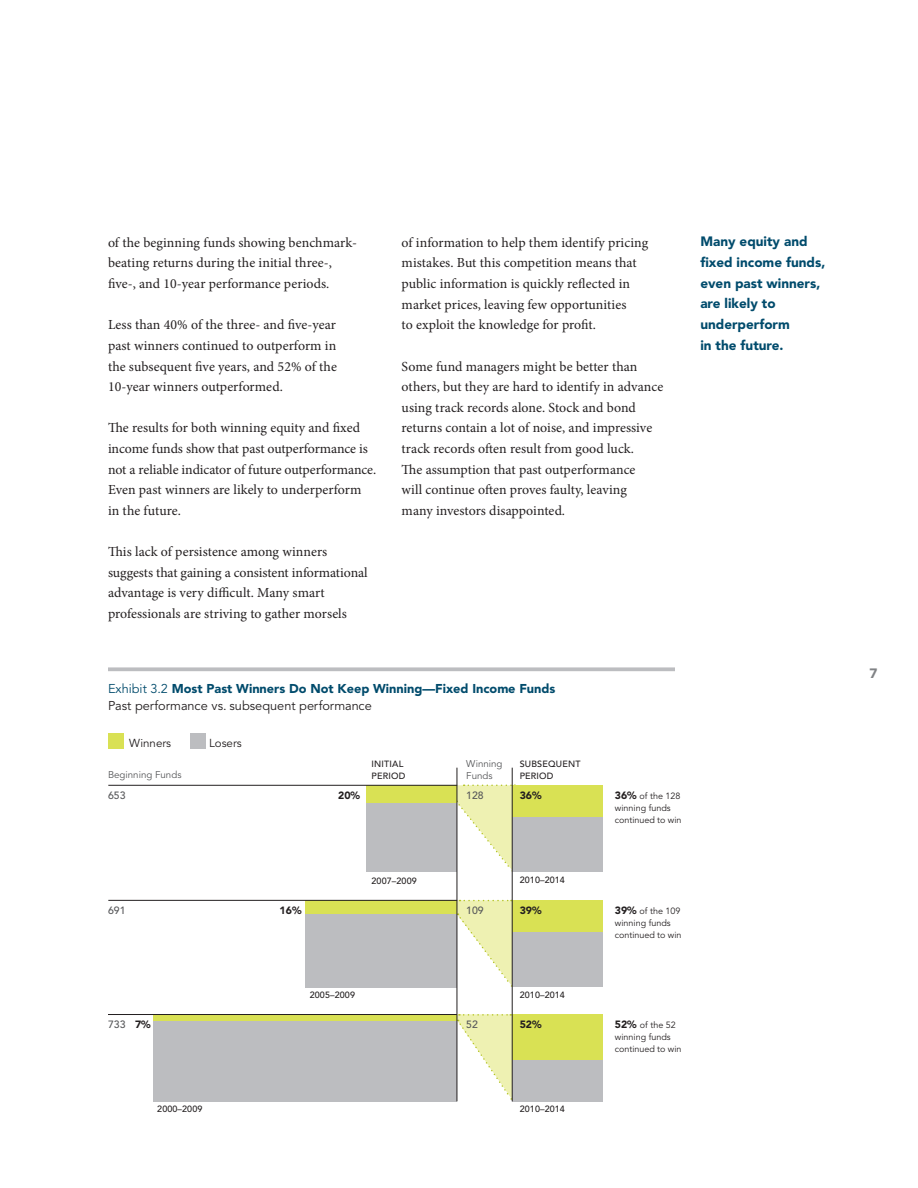
<style>
.page{position:relative;width:918px;height:1188px;background:#fff}
.page>*{position:absolute;margin:0;border:0;box-sizing:border-box;transform-origin:0 0}
.t1{font:13.8px/20.7px "Minion Pro";color:#231f20}
.t2{font:900 13.5px/20.7px "Avenir LT Std";color:#004b6c}
.t3{font:900 13.5px "Avenir LT Std";color:#808285}
.t4{font:900 12.75px "Avenir LT Std";color:#004b6c}
.t5{font:12.75px "Avenir LT Std";color:#231f20}
.t6{font:11.55px "Avenir LT Std";color:#231f20}
.t7{font:500 10.5px "Avenir LT Std";color:#57585a}
.t8{font:900 10.5px "Avenir LT Std";color:#231f20}
.t9{font:9.75px "Avenir LT Std";color:#57585a}
.t10{font:9px/12px "Avenir LT Std";color:#231f20}
.t11{font:500 9px "Avenir LT Std";letter-spacing:.01em;color:#231f20}
.s1{font-weight:400}
.s2{font-weight:900;font-size:10.5px}
</style>
<div class="page">
<svg style="left:108px;top:667px;width:567px;height:4px;background:#c3c4c6"></svg>
<div style="left:108px;top:734px;width:15px;height:15px;background:#d9e154"></div>
<div style="left:190px;top:734px;width:16px;height:15px;background:#bcbdc0"></div>
<div style="left:366px;top:799px;width:91px;height:73px;background:#bcbdc0"></div>
<div style="left:366px;top:785px;width:91px;height:17px;background:#d9e154"></div>
<div style="left:306px;top:912px;width:151px;height:75px;background:#bcbdc0"></div>
<div style="left:306px;top:900px;width:151px;height:14px;background:#d9e154"></div>
<div style="left:154px;top:1017px;width:303px;height:84px;background:#bcbdc0"></div>
<div style="left:154px;top:1014px;width:303px;height:6px;background:#d9e154"></div>
<svg style="left:451px;top:785px;width:61px;height:87px"></svg>
<svg style="left:456px;top:900px;width:56px;height:87px"></svg>
<svg style="left:451px;top:1014px;width:61px;height:86px"></svg>
<hr style="left:108px;top:900px;width:349px;height:1px;background:#231f20">
<hr style="left:457px;top:768px;width:1px;height:333px;background:#231f20">
<div style="left:512px;top:921px;width:91px;height:66px;background:#bcbdc0"></div>
<div style="left:512px;top:900px;width:91px;height:32px;background:#d9e154"></div>
<div style="left:512px;top:1037px;width:91px;height:64px;background:#bcbdc0"></div>
<div style="left:512px;top:1014px;width:91px;height:46px;background:#d9e154"></div>
<div style="left:512px;top:805px;width:91px;height:67px;background:#bcbdc0"></div>
<div style="left:512px;top:785px;width:91px;height:31px;background:#d9e154"></div>
<hr style="left:512px;top:768px;width:1px;height:333px;background:#231f20">
<hr style="left:108px;top:785px;width:349px;height:1px;background:#231f20">
<hr style="left:108px;top:1014px;width:349px;height:1px;background:#231f20">
<p class="t1" style="left:108px;top:232px;width:251px">of the beginning funds showing benchmark&shy;beating returns during the initial three-, five-, and 10-year performance periods.</p>
<p class="t1" style="left:108px;top:315px;width:230px;text-align:justify">Less than 40% of the three- and five-year past winners continued to outperform in the subsequent five years, and 52% of the 10-year winners outperformed.</p>
<p class="t1" style="left:108px;top:418px;width:270px">The results for both winning equity and fixed income funds show that past outperformance is not a reliable indicator of future outperformance.<br>Even past winners are likely to underperform in the future.</p>
<p class="t1" style="left:108px;top:541px;width:261px">This lack of persistence among winners suggests that gaining a consistent informational advantage is very difficult. Many smart professionals are striving to gather morsels</p>
<p class="t1" style="left:402px;top:232px;width:248px">of information to help them identify pricing mistakes. But this competition means that public information is quickly reflected in market prices, leaving few opportunities<br>to exploit the knowledge for profit.</p>
<p class="t1" style="left:402px;top:356px;width:263px">Some fund managers might be better than others, but they are hard to identify in advance using track records alone. Stock and bond returns contain a lot of noise, and impressive track records often result from good luck.<br>The assumption that past outperformance<br>will continue often proves faulty, leaving<br>many investors disappointed.</p>
<p class="t2" style="left:700px;top:231px;width:126px">Many equity and fixed income funds, even past winners, are likely to underperform<br>in the future.</p>
<p class="t4" style="left:108px;top:681px;width:449px"><span class="s1">Exhibit 3.2</span> Most Past Winners Do Not Keep Winning—Fixed Income Funds</p>
<p class="t5" style="left:108px;top:698px;width:265px">Past performance vs. subsequent performance</p>
<p class="t6" style="left:129px;top:737px;width:43px">Winners</p>
<p class="t6" style="left:209px;top:737px;width:34px">Losers</p>
<p class="t9" style="left:466px;top:758px;width:38px">Winning</p>
<p class="t9" style="left:466px;top:770px;width:28px">Funds</p>
<p class="t11" style="left:520px;top:758px;width:62px">SUBSEQUENT</p>
<p class="t11" style="left:372px;top:758px;width:33px">INITIAL</p>
<p class="t11" style="left:372px;top:770px;width:35px">PERIOD</p>
<p class="t9" style="left:108px;top:770px;width:75px">Beginning Funds</p>
<p class="t11" style="left:520px;top:770px;width:35px">PERIOD</p>
<p class="t8" style="left:338px;top:789px;width:23px">20%</p>
<p class="t7" style="left:108px;top:789px;width:19px">653</p>
<p class="t7" style="left:466px;top:789px;width:19px">128</p>
<p class="t8" style="left:520px;top:789px;width:23px">36%</p>
<p class="t11" style="left:372px;top:876px;width:47px">2007–2009</p>
<p class="t11" style="left:520px;top:875px;width:47px">2010–2014</p>
<p class="t10" style="left:615px;top:790px;width:67px"><span class="s2">36%</span> of the 128</p>
<p class="t10" style="left:615px;top:802px;width:68px">winning funds continued to win</p>
<p class="t7" style="left:108px;top:905px;width:19px">691</p>
<p class="t8" style="left:280px;top:904px;width:23px">16%</p>
<p class="t10" style="left:615px;top:905px;width:67px"><span class="s2">39%</span> of the 109</p>
<p class="t10" style="left:615px;top:917px;width:68px">winning funds continued to win</p>
<p class="t8" style="left:520px;top:904px;width:23px">39%</p>
<p class="t7" style="left:466px;top:904px;width:19px">109</p>
<p class="t7" style="left:108px;top:1019px;width:19px">733</p>
<p class="t8" style="left:135px;top:1018px;width:17px">7%</p>
<p class="t11" style="left:157px;top:1104px;width:47px">2000–2009</p>
<p class="t11" style="left:310px;top:990px;width:47px">2005–2009</p>
<p class="t7" style="left:466px;top:1019px;width:13px">52</p>
<p class="t11" style="left:520px;top:990px;width:47px">2010–2014</p>
<p class="t8" style="left:520px;top:1018px;width:23px">52%</p>
<p class="t11" style="left:520px;top:1104px;width:47px">2010–2014</p>
<p class="t10" style="left:615px;top:1019px;width:63px"><span class="s2">52%</span> of the 52</p>
<p class="t10" style="left:615px;top:1031px;width:68px">winning funds continued to win</p>
<p class="t3" style="left:870px;top:665px;width:9px">7</p>
</div>
